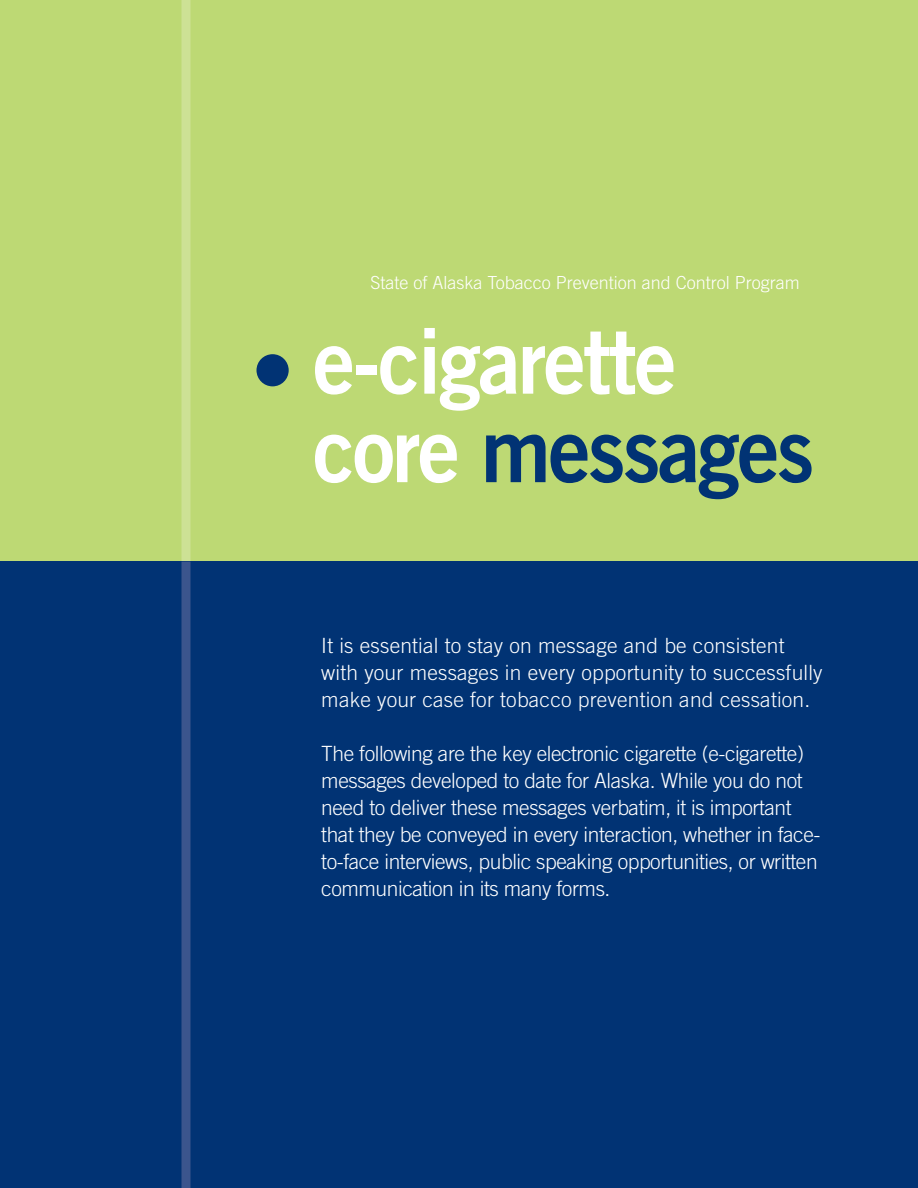
<style>
.page{position:relative;width:918px;height:1188px;background:#fff}
.page>*{position:absolute;margin:0;border:0;box-sizing:border-box;transform-origin:0 0}
.t1{font:89.7px "Trade Gothic LT Std Bd 2";letter-spacing:-.03em;color:#013374;scale:.94 1}
.t2{font:89.7px "Trade Gothic LT Std Bd 2";letter-spacing:-.03em;color:#fff;scale:.94 1}
.t3{font:300 21px/27px "Trade Gothic LT Std";letter-spacing:-.02em;color:#fff}
.t4{font:300 21px/27px "Trade Gothic LT Std";letter-spacing:.01em;color:#fff}
.t5{font:300 18px "Trade Gothic LT Std";color:#fff}
.s1{color:#fff}
</style>
<div class="page">
<div style="left:0;top:0;width:918px;height:864px;background:#bdd974"></div>
<div style="left:256px;top:354px;width:33px;height:32px;background:#013374;border-radius:50%"></div>
<div style="left:182px;top:0;width:8px;height:1000px;background:#cde195"></div>
<div style="left:0;top:562px;width:918px;height:626px;background:#013374"></div>
<div style="left:182px;top:562px;width:8px;height:626px;background:#3b558d"></div>
<p class="t5" style="left:370px;top:272px;width:431px">State of Alaska Tobacco Prevention and Control Program</p>
<p class="t2" style="left:313px;top:306px;width:388px">e-cigarette</p>
<p class="t1" style="left:313px;top:395px;width:535px"><span class="s1">core</span> messages</p>
<p class="t4" style="left:321px;top:632px;width:503px">It is essential to stay on message and be consistent with your messages in every opportunity to successfully make your case for tobacco prevention and cessation.</p>
<p class="t3" style="left:321px;top:740px;width:501px">The following are the key electronic cigarette (e-cigarette) messages developed to date for Alaska. While you do not need to deliver these messages verbatim, it is important that they be conveyed in every interaction, whether in face&shy;to-face interviews, public speaking opportunities, or written communication in its many forms.</p>
</div>
